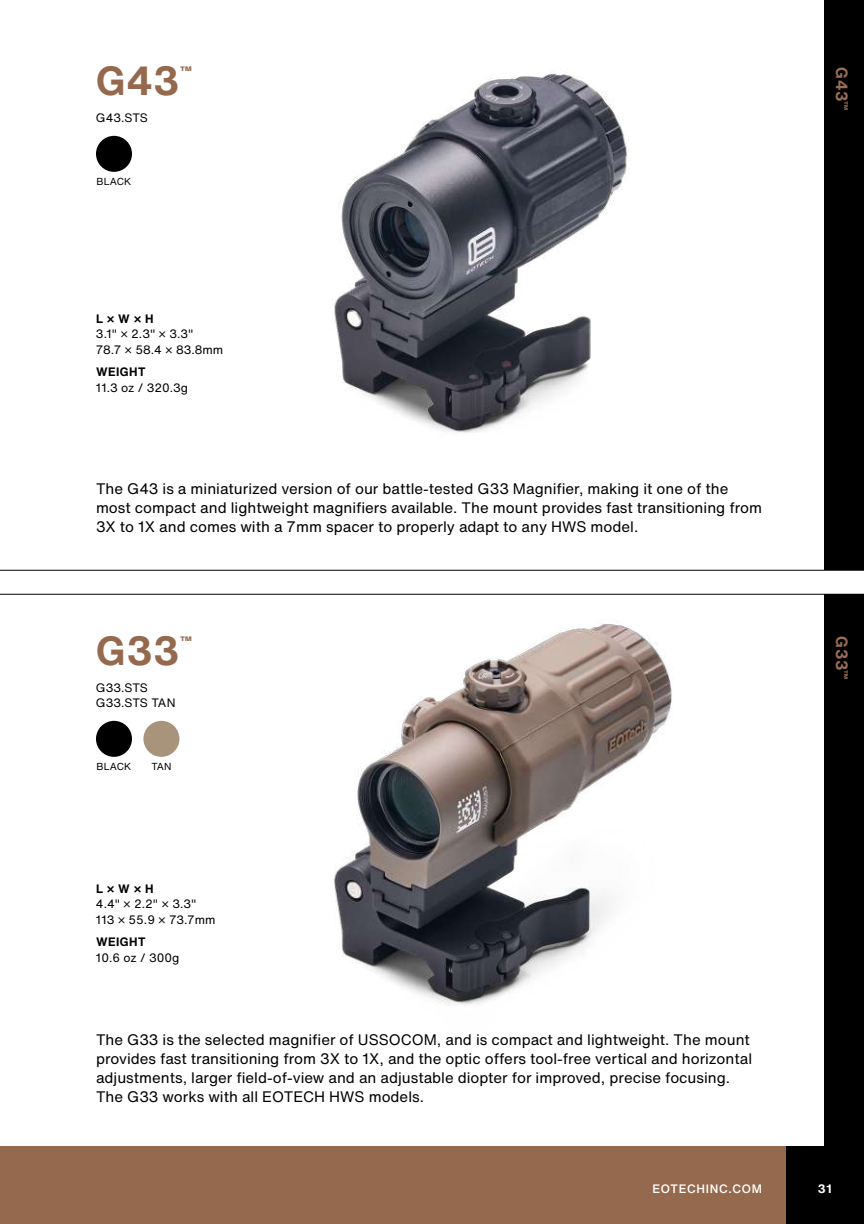
<style>
.page{position:relative;width:864px;height:1224px;background:#fff}
.page>*{position:absolute;margin:0;border:0;box-sizing:border-box;transform-origin:0 0}
.t1{font:700 40px "Helvetica Now Text";letter-spacing:.01em;color:#95694d}
.t2{font:700 16px "Helvetica Now Text";letter-spacing:.03em;color:#986f55}
.t3{font:15px/19px "Helvetica Now Text";color:#000}
.t4{font:12px/16px "Helvetica Now Text";color:#000}
.t5{font:700 12px "Helvetica Now Text";letter-spacing:.035em;color:#000}
.t6{font:500 12px "Helvetica Now Text";letter-spacing:.06em;color:#fff}
.t7{font:700 12px "Helvetica Now Text";color:#95694d}
.t8{font:700 12px "Helvetica Now Text";color:#fff}
.t9{font:10px "Helvetica Now Text";letter-spacing:.005em;color:#000}
</style>
<div class="page">
<div style="left:824px;top:0;width:40px;height:570px;background:#000"></div>
<div style="left:824px;top:594px;width:40px;height:552px;background:#000"></div>
<hr style="left:0;top:594px;width:864px;height:1px;background:#000">
<hr style="left:0;top:570px;width:864px;height:1px;background:#000">
<div style="left:96px;top:136px;width:36px;height:36px;background:#000;border-radius:50%"></div>
<div style="left:96px;top:721px;width:36px;height:36px;background:#000;border-radius:50%"></div>
<div style="left:143px;top:721px;width:36px;height:36px;background:#a8947b;border-radius:50%"></div>
<img style="left:306px;top:569px;width:390px;height:436px">
<img style="left:334px;top:73px;width:295px;height:360px">
<div style="left:786px;top:1146px;width:78px;height:78px;background:#000"></div>
<div style="left:0;top:1146px;width:786px;height:78px;background:#95694d"></div>
<h1 class="t1" style="left:96px;top:51px;width:85px">G43</h1>
<p class="t7" style="left:180px;top:62px;width:13px">™</p>
<p class="t4" style="left:96px;top:109px;width:54px">G43.STS</p>
<p class="t9" style="left:97px;top:174px;width:36px">BLACK</p>
<p class="t5" style="left:96px;top:309px;width:59px">L × W × H</p>
<p class="t4" style="left:96px;top:326px;width:129px">3.1" × 2.3" × 3.3"<br>78.7 × 58.4 × 83.8mm</p>
<p class="t5" style="left:96px;top:363px;width:51px">WEIGHT</p>
<p class="t4" style="left:96px;top:380px;width:94px">11.3 oz / 320.3g</p>
<p class="t3" style="left:96px;top:479px;width:668px">The G43 is a miniaturized version of our battle-tested G33 Magnifier, making it one of the most compact and lightweight magnifiers available. The mount provides fast transitioning from<br>3X to 1X and comes with a 7mm spacer to properly adapt to any HWS model.</p>
<h1 class="t1" style="left:96px;top:621px;width:85px">G33</h1>
<p class="t7" style="left:180px;top:632px;width:13px">™</p>
<p class="t4" style="left:96px;top:680px;width:81px;line-height:15px">G33.STS<br>G33.STS TAN</p>
<p class="t9" style="left:97px;top:759px;width:36px">BLACK</p>
<p class="t9" style="left:151px;top:759px;width:22px">TAN</p>
<p class="t5" style="left:96px;top:879px;width:59px">L × W × H</p>
<p class="t4" style="left:96px;top:896px;width:121px">4.4" × 2.2" × 3.3"<br>113 × 55.9 × 73.7mm</p>
<p class="t5" style="left:96px;top:933px;width:51px">WEIGHT</p>
<p class="t4" style="left:96px;top:950px;width:85px">10.6 oz / 300g</p>
<p class="t3" style="left:96px;top:1030px;width:658px">The G33 is the selected magnifier of USSOCOM, and is compact and lightweight. The mount provides fast transitioning from 3X to 1X, and the optic offers tool-free vertical and horizontal adjustments, larger field-of-view and an adjustable diopter for improved, precise focusing.<br>The G33 works with all EOTECH HWS models.</p>
<p class="t2" style="left:854px;top:67px;width:45px;rotate:90deg">G43<sup>™</sup></p>
<p class="t2" style="left:854px;top:636px;width:45px;rotate:90deg">G33<sup>™</sup></p>
<p class="t6" style="left:652px;top:1179px;width:111px">EOTECHINC.COM</p>
<p class="t8" style="left:818px;top:1179px;width:16px">31</p>
</div>
